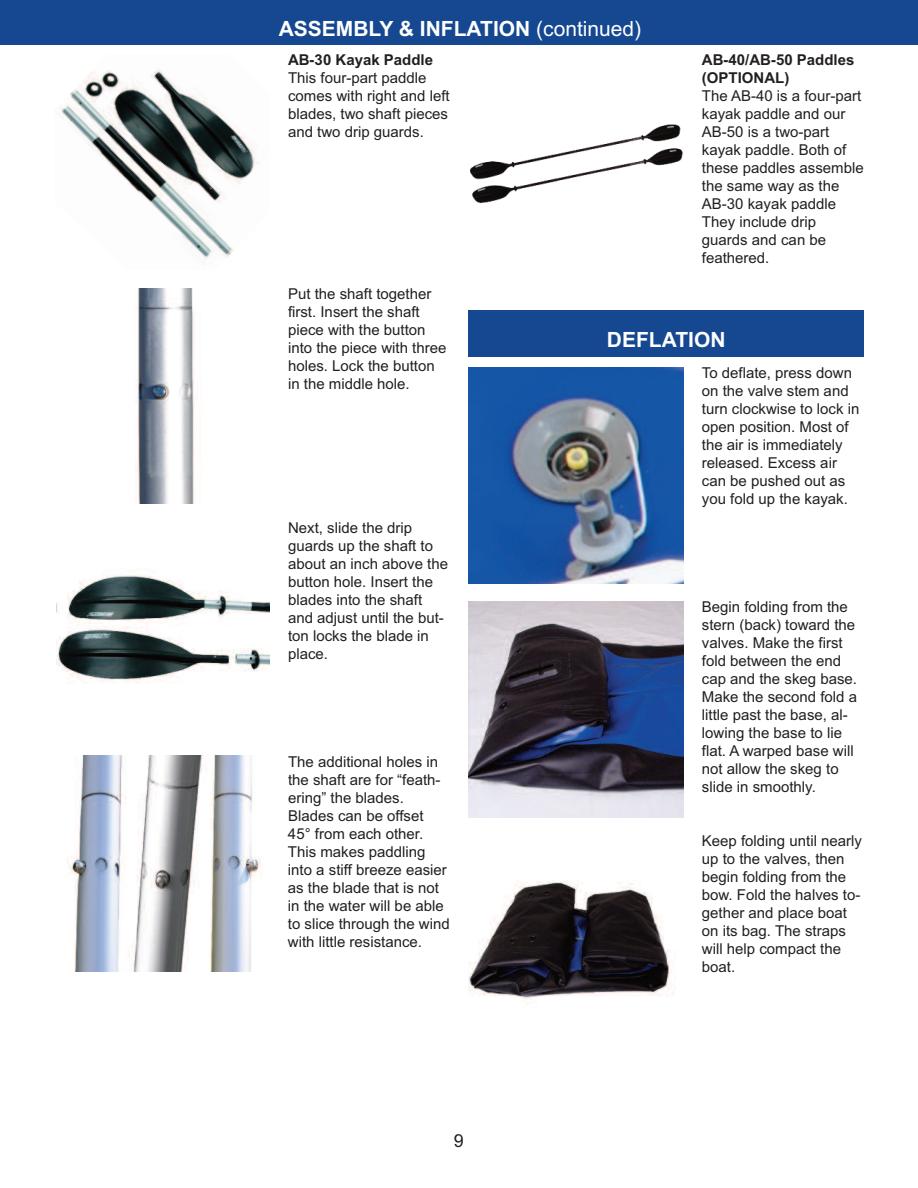
<style>
.page{position:relative;width:918px;height:1188px;background:#fff}
.page>*{position:absolute;margin:0;border:0;box-sizing:border-box;transform-origin:0 0}
.t1{font:700 21px "Arial";color:#fff}
.t2{font:18px "Arial";color:#231f20}
.t3{font:15px/18px "Arial";color:#231f20}
.t4{font:700 15px/18px "Arial";color:#231f20}
.s1{font-weight:400}
</style>
<div class="page">
<img style="left:470px;top:124px;width:213px;height:79px">
<img style="left:67px;top:756px;width:195px;height:216px">
<img style="left:56px;top:569px;width:214px;height:114px">
<img style="left:137px;top:288px;width:57px;height:216px">
<img style="left:59px;top:70px;width:201px;height:189px">
<img style="left:468px;top:367px;width:216px;height:216px">
<img style="left:468px;top:601px;width:216px;height:216px">
<img style="left:468px;top:880px;width:206px;height:120px">
<div style="left:0;top:0;width:918px;height:45px;background:#154891"></div>
<div style="left:468px;top:310px;width:396px;height:47px;background:#154891"></div>
<h1 class="t1" style="left:279px;top:16px;width:364px">ASSEMBLY &amp; INFLATION <span class="s1">(continued)</span></h1>
<p class="t4" style="left:288px;top:51px;width:147px">AB-30 Kayak Paddle</p>
<p class="t3" style="left:288px;top:69px;width:163px">This four-part paddle comes with right and left blades, two shaft pieces and two drip guards.</p>
<p class="t4" style="left:702px;top:51px;width:154px">AB-40/AB-50 Paddles (OPTIONAL)</p>
<p class="t3" style="left:702px;top:87px;width:163px">The AB-40 is a four-part kayak paddle and our<br>AB-50 is a two-part kayak paddle. Both of these paddles assemble the same way as the<br>AB-30 kayak paddle<br>They include drip guards and can be feathered.</p>
<p class="t3" style="left:288px;top:285px;width:160px">Put the shaft together first. Insert the shaft piece with the button into the piece with three holes. Lock the button in the middle hole.</p>
<p class="t3" style="left:288px;top:519px;width:162px">Next, slide the drip guards up the shaft to about an inch above the button hole. Insert the blades into the shaft and adjust until the but&shy;ton locks the blade in place.</p>
<p class="t3" style="left:288px;top:753px;width:163px">The additional holes in the shaft are for “feath&shy;ering” the blades.<br>Blades can be offset<br>45° from each other.<br>This makes paddling into a stiff breeze easier as the blade that is not in the water will be able to slice through the wind with little resistance.</p>
<p class="t2" style="left:454px;top:1130px;width:12px">9</p>
<h1 class="t1" style="left:607px;top:328px;width:120px">DEFLATION</h1>
<p class="t3" style="left:702px;top:364px;width:159px">To deflate, press down on the valve stem and turn clockwise to lock in open position. Most of the air is immediately released. Excess air can be pushed out as you fold up the kayak.</p>
<p class="t3" style="left:702px;top:598px;width:157px">Begin folding from the stern (back) toward the valves. Make the first fold between the end cap and the skeg base.<br>Make the second fold a little past the base, al&shy;lowing the base to lie flat. A warped base will not allow the skeg to slide in smoothly.</p>
<p class="t3" style="left:702px;top:832px;width:162px">Keep folding until nearly up to the valves, then begin folding from the bow. Fold the halves to&shy;gether and place boat on its bag. The straps will help compact the boat.</p>
</div>
